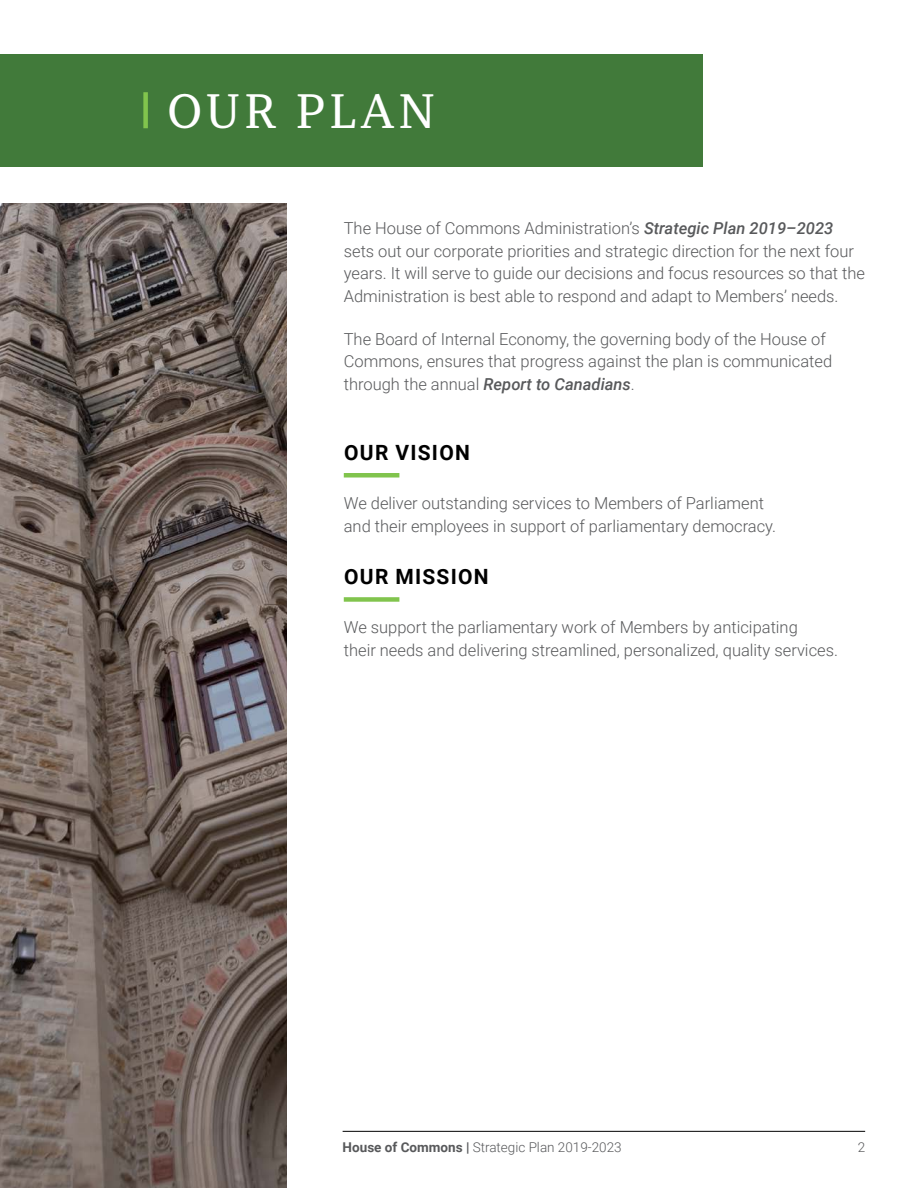
<style>
.page{position:relative;width:918px;height:1188px;background:#fff}
.page>*{position:absolute;margin:0;border:0;box-sizing:border-box;transform-origin:0 0}
.t1{font:500 45px "Recia";letter-spacing:.085em;color:#fff}
.t2{font:700 21px "Roboto";letter-spacing:.06em;color:#000}
.Text{font:300 16.5px/22.5px "Roboto";color:#58595b}
.text2{font:300 16.5px/22.5px "Roboto";color:#58595b}
.t3{font:300 13.5px "Roboto";color:#58595b}
.s1{font-weight:500;font-style:italic}
.s2{font-weight:700}
.s3{font-weight:900}
</style>
<div class="page">
<hr style="left:343px;top:1131px;width:522px;height:1px;background:#000">
<img style="left:0;top:204px;width:287px;height:984px">
<div style="left:0;top:54px;width:703px;height:112px;background:#417a3a"></div>
<div style="left:143px;top:92px;width:5px;height:36px;background:#81c44d"></div>
<div style="left:344px;top:473px;width:55px;height:5px;background:#81c44d"></div>
<div style="left:344px;top:597px;width:55px;height:5px;background:#81c44d"></div>
<h2 class="t1" style="left:167px;top:82px;width:270px">OUR PLAN</h2>
<p class="Text" style="left:344px;top:217px;width:523px">The House of Commons Administration’s <span class="s1">Strategic Plan 2019–2023 </span>sets out our corporate priorities and strategic direction for the next four years. It will serve to guide our decisions and focus resources so that the Administration is best able to respond and adapt to Members’ needs.</p>
<p class="Text" style="left:344px;top:327px;width:490px">The Board of Internal Economy, the governing body of the House of<br>Commons, ensures that progress against the plan is communicated through the annual <span class="s1">Report to Canadians</span>.</p>
<h4 class="t2" style="left:344px;top:437px;width:127px">OUR VISION</h4>
<p class="Text" style="left:344px;top:491px;width:434px">We deliver outstanding services to Members of Parliament and their employees in support of parliamentary democracy.</p>
<h4 class="t2" style="left:344px;top:562px;width:146px">OUR MISSION</h4>
<p class="text2" style="left:344px;top:615px;width:496px">We support the parliamentary work of Members by anticipating<br>their needs and delivering streamlined, personalized, quality services.</p>
<p class="t3" style="left:343px;top:1138px;width:281px"><span class="s2">House of Commons</span> <span class="s3">|</span> Strategic Plan 2019-2023</p>
<p class="t3" style="left:858px;top:1138px;width:9px">2</p>
</div>
